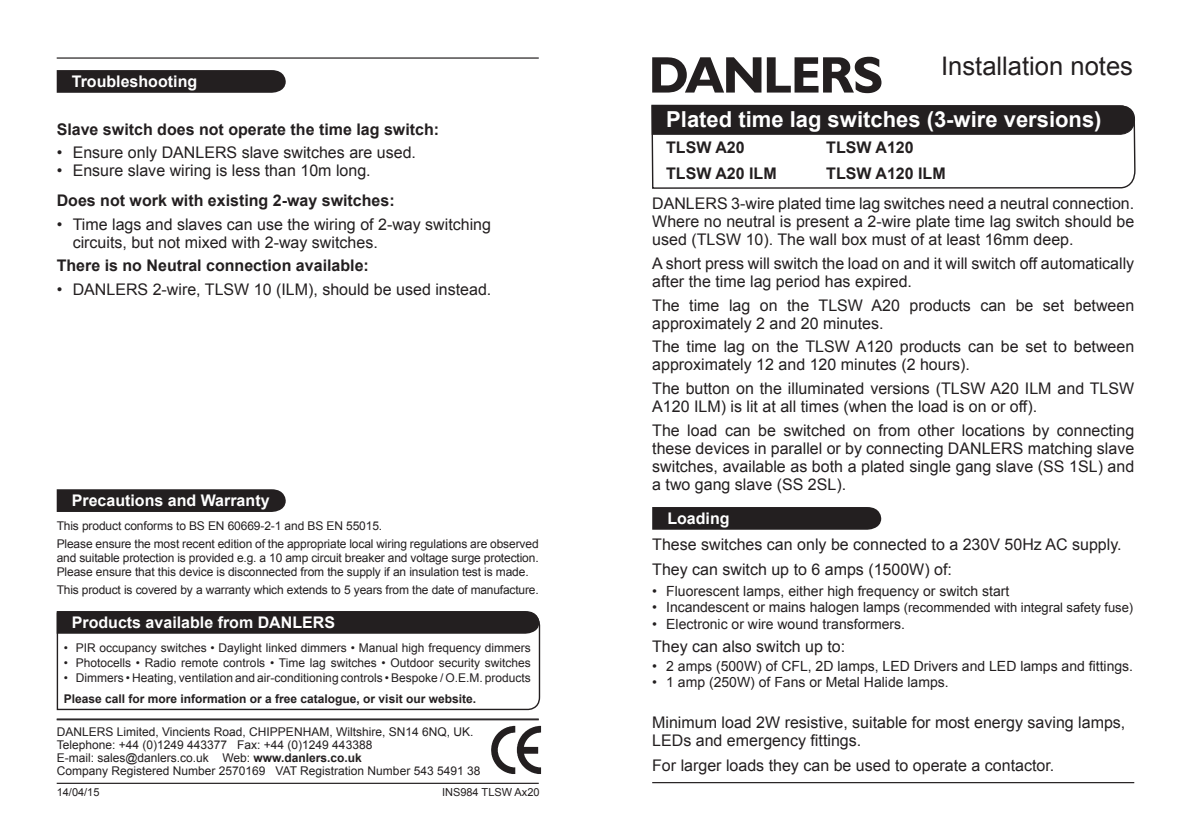
<style>
.page{position:relative;width:1191px;height:840px;background:#fff}
.page>*{position:absolute;margin:0;border:0;box-sizing:border-box;transform-origin:0 0}
.t1{font:25.6px "Arial";color:#231f20}
.t2{font:700 22px "Arial";color:#fff}
.t3{font:16px/18px "Arial";color:#231f20}
.t4{font:700 16px "Arial";color:#231f20}
.t5{font:700 16px "Arial";color:#fff}
.t6{font:14px "Arial";color:#231f20}
.t7{font:13px "Arial";letter-spacing:-.005em;color:#231f20}
.t8{font:12px/13px "Arial";color:#231f20}
.t9{font:700 12px "Arial";color:#231f20}
.t10{font:11px "Arial";color:#231f20}
.s1{font-weight:700}
.s2{font-size:14px}
</style>
<div class="page">
<svg style="left:652px;top:57px;width:109px;height:35px"></svg>
<svg style="left:767px;top:57px;width:114px;height:36px"></svg>
<hr style="left:652px;top:781px;width:482px;height:1px;background:#231f20">
<hr style="left:57px;top:718px;width:482px;height:2px;background:#231f20">
<img style="left:491px;top:725px;width:51px;height:49px">
<hr style="left:57px;top:782px;width:482px;height:1px;background:#231f20">
<hr style="left:57px;top:57px;width:482px;height:2px;background:#231f20">
<svg style="left:56px;top:611px;width:485px;height:99px"></svg>
<div style="left:57px;top:611px;width:482px;height:22px;background:#231f20"></div>
<div style="left:57px;top:489px;width:229px;height:22px;background:#231f20"></div>
<svg style="left:651px;top:104px;width:485px;height:85px"></svg>
<div style="left:651px;top:105px;width:484px;height:30px;background:#231f20"></div>
<svg style="left:57px;top:70px;width:229px;height:23px;background:#282425"></svg>
<div style="left:652px;top:507px;width:229px;height:22px;background:#231f20"></div>
<p class="t5" style="left:72px;top:70px;width:127px">Troubleshooting</p>
<p class="t4" style="left:57px;top:118px;width:384px">Slave switch does not operate the time lag switch:</p>
<p class="t3" style="left:57px;top:144px;width:361px">• Ensure only DANLERS slave switches are used.</p>
<p class="t3" style="left:57px;top:162px;width:315px">• Ensure slave wiring is less than 10m long.</p>
<p class="t4" style="left:57px;top:189px;width:339px">Does not work with existing 2-way switches:</p>
<p class="t3" style="left:73px;top:215px;width:420px;text-indent:-16px">• Time lags and slaves can use the wiring of 2-way switching circuits, but not mixed with 2-way switches.</p>
<p class="t4" style="left:57px;top:255px;width:314px">There is no Neutral connection available:</p>
<p class="t3" style="left:57px;top:280px;width:436px">• DANLERS 2-wire, TLSW 10 (ILM), should be used instead.</p>
<p class="t5" style="left:72px;top:489px;width:199px">Precautions and Warranty</p>
<p class="t8" style="left:57px;top:516px;width:483px;line-height:18px">This product conforms to BS EN 60669-2-1 and BS EN 55015.<br>Please ensure the most recent edition of the appropriate local wiring regulations are observed</p>
<p class="t8" style="left:57px;top:550px;width:483px;line-height:14px">and suitable protection is provided e.g. a 10 amp circuit breaker and voltage surge protection.<br>Please ensure that this device is disconnected from the supply if an insulation test is made.</p>
<p class="t8" style="left:57px;top:583px;width:483px">This product is covered by a warranty which extends to 5 years from the date of manufacture.</p>
<p class="t5" style="left:72px;top:611px;width:265px">Products available from DANLERS</p>
<p class="t8" style="left:64px;top:641px;width:468px">• PIR occupancy switches • Daylight linked dimmers • Manual high frequency dimmers</p>
<p class="t8" style="left:64px;top:656px;width:469px">• Photocells • Radio remote controls • Time lag switches • Outdoor security switches</p>
<p class="t8" style="left:64px;top:671px;width:468px">• Dimmers • Heating, ventilation and air-conditioning controls • Bespoke / O.E.M. products</p>
<p class="t9" style="left:64px;top:690px;width:414px">Please call for more information or a free catalogue, or visit our website.</p>
<p class="t8" style="left:57px;top:725px;width:425px">DANLERS Limited, Vincients Road, CHIPPENHAM, Wiltshire, SN14 6NQ, UK.<br>Telephone: +44 (0)1249 443377 Fax: +44 (0)1249 443388<br>E-mail: sales@danlers.co.uk Web: <span class="s1">www.danlers.co.uk<br></span>Company Registered Number 2570169 VAT Registration Number 543 5491 38</p>
<p class="t10" style="left:57px;top:784px;width:44px">14/04/15</p>
<p class="t10" style="left:442px;top:784px;width:99px">INS984 TLSW Ax20</p>
<h1 class="t1" style="left:941px;top:50px;width:193px">Installation notes</h1>
<h2 class="t2" style="left:666px;top:105px;width:437px">Plated time lag switches (3-wire versions)</h2>
<p class="t4" style="left:666px;top:137px;width:80px">TLSW A20</p>
<p class="t4" style="left:826px;top:137px;width:89px">TLSW A120</p>
<p class="t4" style="left:666px;top:163px;width:112px">TLSW A20 ILM</p>
<p class="t4" style="left:826px;top:163px;width:121px">TLSW A120 ILM</p>
<p class="t3" style="left:652px;top:195px;width:483px;text-align:justify">DANLERS 3-wire plated time lag switches need a neutral connection.<br>Where no neutral is present a 2-wire plate time lag switch should be used (TLSW 10). The wall box must of at least 16mm deep.</p>
<p class="t3" style="left:652px;top:254px;width:483px">A short press will switch the load on and it will switch off automatically after the time lag period has expired.</p>
<p class="t3" style="left:652px;top:296px;width:483px">The time lag on the TLSW A20 products can be set between approximately 2 and 20 minutes.</p>
<p class="t3" style="left:652px;top:338px;width:483px">The time lag on the TLSW A120 products can be set to between approximately 12 and 120 minutes (2 hours).</p>
<p class="t3" style="left:652px;top:379px;width:483px">The button on the illuminated versions (TLSW A20 ILM and TLSW<br>A120 ILM) is lit at all times (when the load is on or off).</p>
<p class="t3" style="left:652px;top:421px;width:483px;text-align:justify">The load can be switched on from other locations by connecting these devices in parallel or by connecting DANLERS matching slave switches, available as both a plated single gang slave (SS 1SL) and a two gang slave (SS 2SL).</p>
<p class="t5" style="left:667px;top:507px;width:64px">Loading</p>
<p class="t3" style="left:652px;top:531px;width:471px;line-height:24.8px">These switches can only be connected to a 230V 50Hz AC supply.<br>They can switch up to 6 amps (1500W) of:</p>
<p class="t6" style="left:652px;top:582px;width:359px">• Fluorescent lamps, either high frequency or switch start</p>
<p class="t7" style="left:652px;top:599px;width:482px"><span class="s2">• Incandescent or mains halogen lamps</span> (recommended with integral safety fuse)</p>
<p class="t6" style="left:652px;top:614px;width:254px">• Electronic or wire wound transformers.</p>
<p class="t3" style="left:652px;top:637px;width:194px">They can also switch up to:</p>
<p class="t6" style="left:652px;top:656px;width:482px">• 2 amps (500W) of CFL, 2D lamps, LED Drivers and LED lamps and fittings.</p>
<p class="t6" style="left:652px;top:672px;width:298px">• 1 amp (250W) of Fans or Metal Halide lamps.</p>
<p class="t3" style="left:652px;top:713px;width:475px">Minimum load 2W resistive, suitable for most energy saving lamps,<br>LEDs and emergency fittings.</p>
<p class="t3" style="left:652px;top:756px;width:404px">For larger loads they can be used to operate a contactor.</p>
</div>
